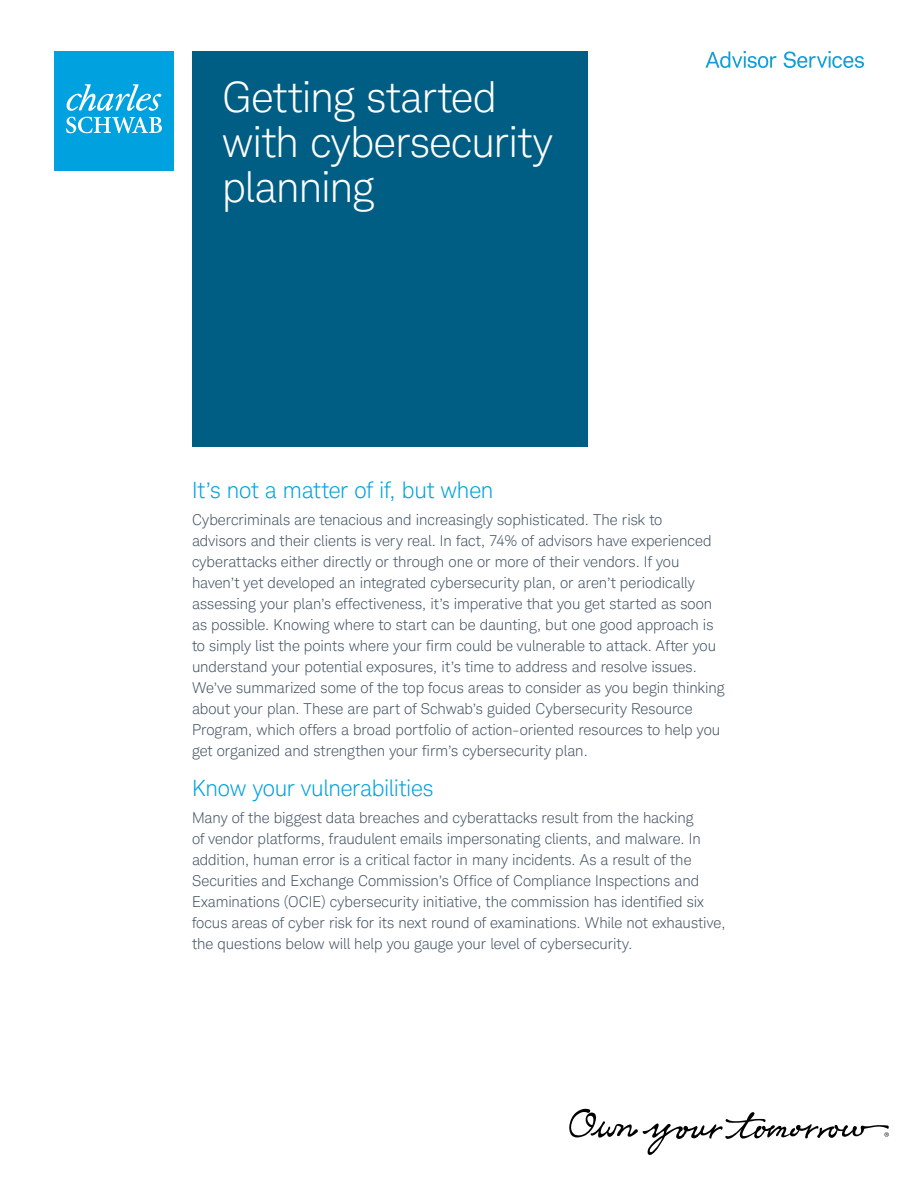
<style>
.page{position:relative;width:918px;height:1188px;background:#fff}
.page>*{position:absolute;margin:0;border:0;box-sizing:border-box;transform-origin:0 0}
.t1{font:300 42px/45px "Charles Modern";letter-spacing:-.01em;color:#fff}
.t2{font:300 22.5px "Charles Modern";letter-spacing:-.01em;color:#00a1df}
.t3{font:300 15px/21px "Charles Modern";color:#435363}
</style>
<div class="page">
<svg style="left:705px;top:51px;width:71px;height:17px"></svg>
<svg style="left:784px;top:51px;width:80px;height:17px"></svg>
<div style="left:192px;top:51px;width:396px;height:396px;background:#005d83"></div>
<svg style="left:569px;top:1109px;width:320px;height:46px"></svg>
<div style="left:54px;top:51px;width:120px;height:120px;background:#00a1df"></div>
<svg style="left:66px;top:84px;width:95px;height:27px"></svg>
<svg style="left:66px;top:117px;width:96px;height:16px"></svg>
<h1 class="t1" style="left:222px;top:74px;width:332px">Getting started with cybersecurity planning</h1>
<h2 class="t2" style="left:192px;top:477px;width:303px">It’s not a matter of if, but when</h2>
<p class="t3" style="left:192px;top:509px;width:534px">Cybercriminals are tenacious and increasingly sophisticated. The risk to<br>advisors and their clients is very real. In fact, 74% of advisors have experienced cyberattacks either directly or through one or more of their vendors. If you haven’t yet developed an integrated cybersecurity plan, or aren’t periodically assessing your plan’s effectiveness, it’s imperative that you get started as soon as possible. Knowing where to start can be daunting, but one good approach is to simply list the points where your firm could be vulnerable to attack. After you understand your potential exposures, it’s time to address and resolve issues.<br>We’ve summarized some of the top focus areas to consider as you begin thinking about your plan. These are part of Schwab’s guided Cybersecurity Resource Program, which offers a broad portfolio of action-oriented resources to help you get organized and strengthen your firm’s cybersecurity plan.</p>
<h2 class="t2" style="left:192px;top:775px;width:243px">Know your vulnerabilities</h2>
<p class="t3" style="left:192px;top:808px;width:535px">Many of the biggest data breaches and cyberattacks result from the hacking<br>of vendor platforms, fraudulent emails impersonating clients, and malware. In addition, human error is a critical factor in many incidents. As a result of the Securities and Exchange Commission’s Office of Compliance Inspections and Examinations (OCIE) cybersecurity initiative, the commission has identified six focus areas of cyber risk for its next round of examinations. While not exhaustive, the questions below will help you gauge your level of cybersecurity.</p>
</div>
